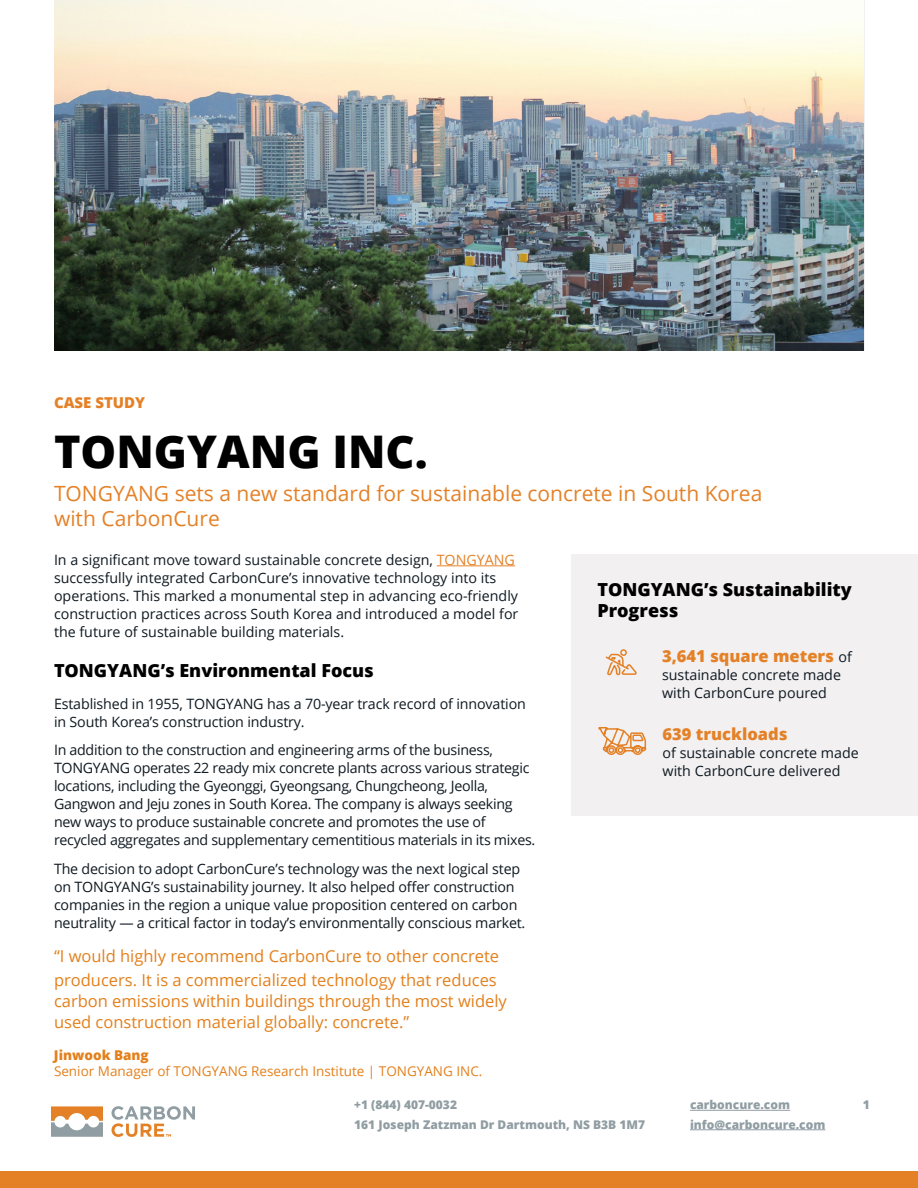
<style>
.page{position:relative;width:918px;height:1188px;background:#fff}
.page>*{position:absolute;margin:0;border:0;box-sizing:border-box;transform-origin:0 0}
.t1{font:800 45px "Open Sans";color:#000}
.t2{font:21px/25.2px "Open Sans";color:#e48127}
.t3{font:800 18px/21px "Open Sans";color:#000}
.t4{font:16.5px/24px "Open Sans";color:#e3801c}
.t5{font:800 16.5px "Open Sans";color:#e48127}
.t6{font:800 15px "Open Sans";color:#e48127}
.t7{font:14.25px/18px "Open Sans";letter-spacing:-.015em;color:#0f1921}
.t8{font:13.5px "Open Sans";color:#e3801c}
.t9{font:800 13.5px "Open Sans";color:#e3801c}
.t10{font:800 12px/19.5px "Open Sans";color:#909da2}
.s1{color:#e48127}
.s2{font-weight:400;font-size:14.25px;color:#0f1921}
</style>
<div class="page">
<img style="left:54px;top:0;width:810px;height:351px">
<hr style="left:437px;top:565px;width:78px;height:1px;background:#e48127">
<div style="left:572px;top:554px;width:346px;height:261px;background:#f2f0f1"></div>
<svg style="left:605px;top:649px;width:32px;height:27px"></svg>
<svg style="left:598px;top:727px;width:49px;height:28px"></svg>
<svg style="left:51px;top:1106px;width:52px;height:31px"></svg>
<svg style="left:112px;top:1106px;width:83px;height:31px"></svg>
<div style="left:0;top:1171px;width:918px;height:17px;background:#e48127"></div>
<hr style="left:690px;top:1110px;width:100px;height:1px;background:#909da2">
<hr style="left:690px;top:1129px;width:135px;height:1px;background:#909da2">
<p class="t6" style="left:54px;top:396px;width:93px">CASE STUDY</p>
<h1 class="t1" style="left:54px;top:433px;width:375px">TONGYANG INC.</h1>
<h2 class="t2" style="left:54px;top:483px;width:710px">TONGYANG sets a new standard for sustainable concrete in South Korea with CarbonCure</h2>
<p class="t7" style="left:54px;top:550px;width:466px">In a significant move toward sustainable concrete design, <span class="s1">TONGYANG </span>successfully integrated CarbonCure’s innovative technology into its operations. This marked a monumental step in advancing eco-friendly construction practices across South Korea and introduced a model for the future of sustainable building materials.</p>
<p class="t3" style="left:54px;top:662px;width:321px">TONGYANG’s Environmental Focus</p>
<p class="t7" style="left:54px;top:694px;width:473px">Established in 1955, TONGYANG has a 70-year track record of innovation in South Korea’s construction industry.</p>
<p class="t7" style="left:54px;top:741px;width:483px">In addition to the construction and engineering arms of the business, TONGYANG operates 22 ready mix concrete plants across various strategic locations, including the Gyeonggi, Gyeongsang, Chungcheong, Jeolla, Gangwon and Jeju zones in South Korea. The company is always seeking new ways to produce sustainable concrete and promotes the use of recycled aggregates and supplementary cementitious materials in its mixes.</p>
<p class="t7" style="left:54px;top:859px;width:473px">The decision to adopt CarbonCure’s technology was the next logical step on TONGYANG’s sustainability journey. It also helped offer construction companies in the region a unique value proposition centered on carbon neutrality — a critical factor in today’s environmentally conscious market.</p>
<p class="t4" style="left:54px;top:944px;width:447px">“I would highly recommend CarbonCure to other concrete producers. It is a commercialized technology that reduces</p>
<p class="t4" style="left:54px;top:990px;width:454px;line-height:21px">carbon emissions within buildings through the most widely used construction material globally: concrete.”</p>
<p class="t9" style="left:54px;top:1049px;width:96px">Jinwook Bang</p>
<p class="t8" style="left:54px;top:1066px;width:430px">Senior Manager of TONGYANG Research Institute | TONGYANG INC.</p>
<p class="t3" style="left:597px;top:581px;width:256px">TONGYANG’s Sustainability<br>Progress</p>
<p class="t5" style="left:662px;top:649px;width:191px">3,641 square meters <span class="s2">of</span></p>
<p class="t7" style="left:662px;top:665px;width:180px">sustainable concrete made with CarbonCure poured</p>
<p class="t5" style="left:663px;top:727px;width:126px">639 truckloads</p>
<p class="t7" style="left:663px;top:743px;width:198px">of sustainable concrete made with CarbonCure delivered</p>
<p class="t10" style="left:354px;top:1096px;width:292px">+1 (844) 407-0032<br>161 Joseph Zatzman Dr Dartmouth, NS B3B 1M7</p>
<p class="t10" style="left:690px;top:1096px;width:137px">carboncure.com info@carboncure.com</p>
<p class="t10" style="left:863px;top:1096px;width:9px">1</p>
</div>
